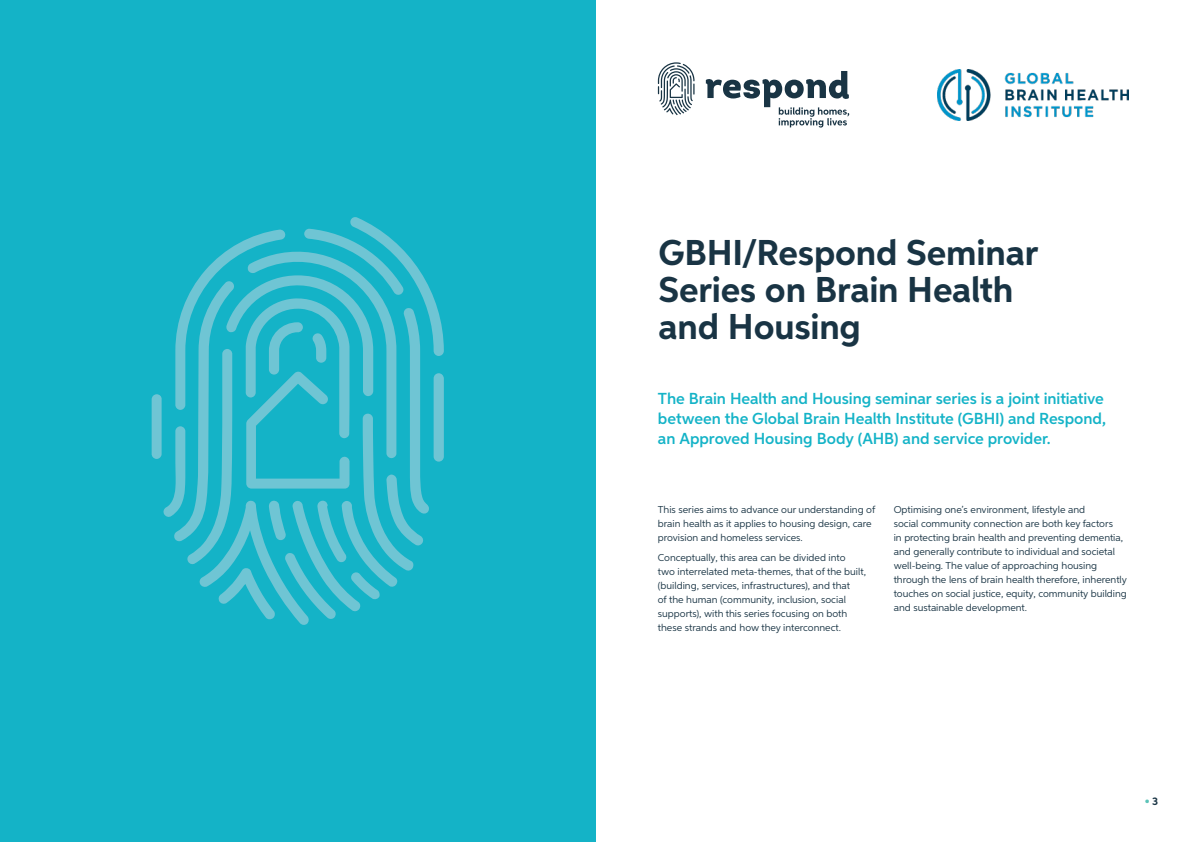
<style>
.page{position:relative;width:1191px;height:842px;background:#fff}
.page>*{position:absolute;margin:0;border:0;box-sizing:border-box;transform-origin:0 0}
.t1{font:700 36px/37px "Aspira";letter-spacing:-.005em;color:#193444}
.t2{font:600 16px/20px "Aspira";letter-spacing:-.005em;color:#14b3c7}
.t3{font:700 11px "Aspira";color:#5bc3b8}
.t4{font:10px/14px "Aspira";color:#193444}
.s1{color:#193444}
</style>
<div class="page">
<div style="left:0;top:0;width:595px;height:842px;background:#14b3c7"></div>
<svg style="left:151px;top:217px;width:293px;height:408px"></svg>
<svg style="left:706px;top:71px;width:143px;height:57px"></svg>
<svg style="left:658px;top:62px;width:36px;height:53px"></svg>
<img style="left:937px;top:70px;width:191px;height:50px">
<p class="t1" style="left:658px;top:234px;width:381px">GBHI/Respond Seminar<br>Series on Brain Health and Housing</p>
<p class="t2" style="left:658px;top:388px;width:449px">The Brain Health and Housing seminar series is a joint initiative between the Global Brain Health Institute (GBHI) and Respond, an Approved Housing Body (AHB) and service provider.</p>
<p class="t4" style="left:658px;top:503px;width:219px">This series aims to advance our understanding of brain health as it applies to housing design, care provision and homeless services.</p>
<p class="t4" style="left:658px;top:550px;width:210px">Conceptually, this area can be divided into<br>two interrelated meta-themes, that of the built, (building, services, infrastructures), and that<br>of the human (community, inclusion, social supports), with this series focusing on both these strands and how they interconnect.</p>
<p class="t4" style="left:893px;top:503px;width:235px">Optimising one’s environment, lifestyle and<br>social community connection are both key factors<br>in protecting brain health and preventing dementia, and generally contribute to individual and societal well-being. The value of approaching housing through the lens of brain health therefore, inherently touches on social justice, equity, community building and sustainable development.</p>
<p class="t3" style="left:1144px;top:794px;width:15px">•<span class="s1">3</span></p>
</div>
